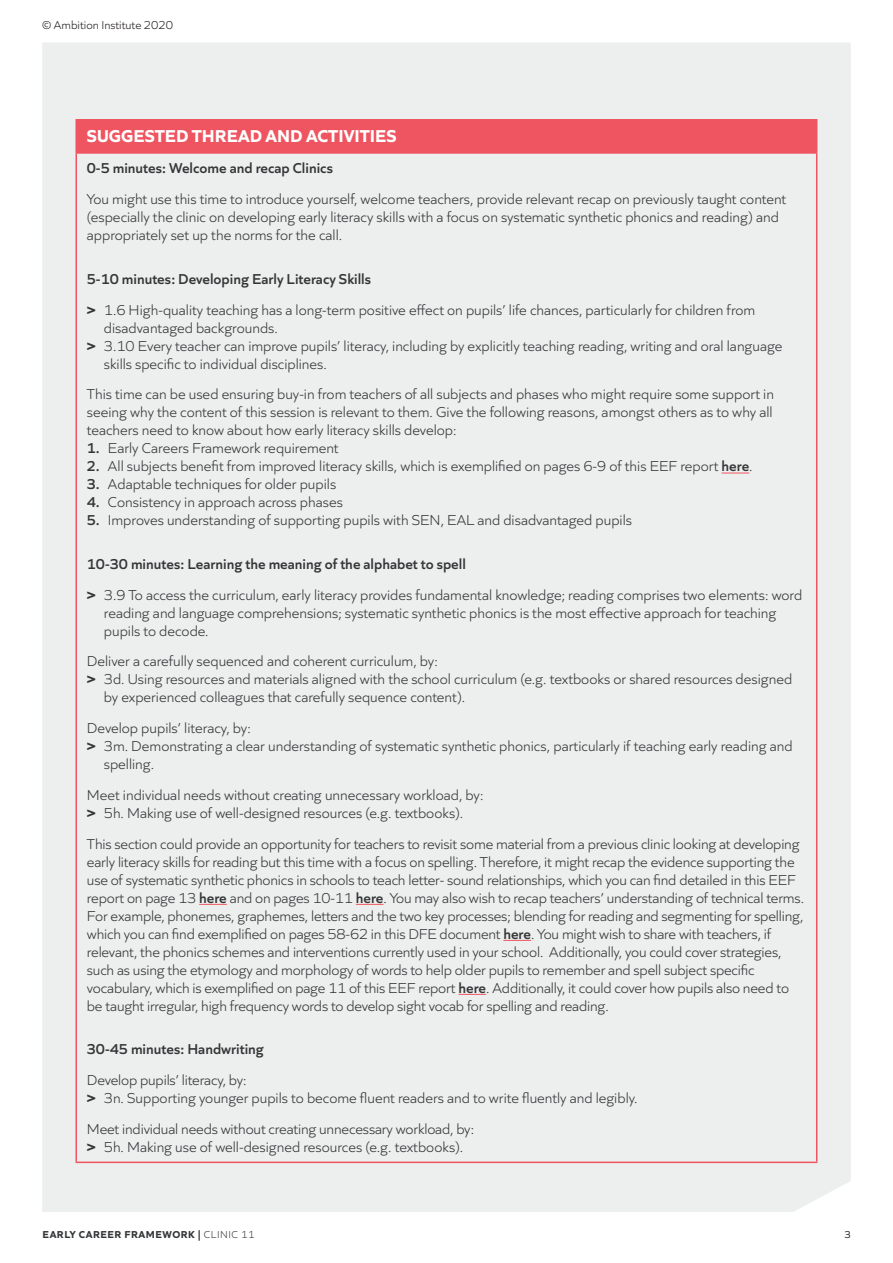
<style>
.page{position:relative;width:893px;height:1263px;background:#fff}
.page>*{position:absolute;margin:0;border:0;box-sizing:border-box;transform-origin:0 0}
.t1{font:700 18px "Quiet Sans";color:#fff}
.t2{font:300 15px/18px "Quiet Sans";color:#333637}
.t3{font:600 15px "Quiet Sans";color:#333637}
.t4{font:300 12px "Quiet Sans";color:#231f20}
.t5{font:700 10.5px "Quiet Sans";letter-spacing:.05em;color:#333637}
.t6{font:10.5px "Quiet Sans";color:#333637}
.s1{font-weight:600}
.s2{font-weight:700}
.s3{font-weight:300}
</style>
<div class="page">
<div style="left:42px;top:43px;width:809px;height:1169px;background:#edeeee"></div>
<div style="left:76px;top:120px;width:741px;height:33px;background:#ef5560"></div>
<hr style="left:75px;top:119px;width:742px;height:2px;background:#ef5560">
<hr style="left:75px;top:121px;width:2px;height:31px;background:#ef5560">
<hr style="left:75px;top:152px;width:742px;height:2px;background:#ef5560">
<hr style="left:75px;top:154px;width:2px;height:1007px;background:#ef5560">
<hr style="left:816px;top:154px;width:1px;height:1007px;background:#ef5560">
<hr style="left:75px;top:1161px;width:742px;height:2px;background:#ef5560">
<svg style="left:722px;top:473px;width:27px;height:1px"></svg>
<svg style="left:199px;top:904px;width:28px;height:1px"></svg>
<svg style="left:356px;top:904px;width:28px;height:1px"></svg>
<svg style="left:503px;top:940px;width:28px;height:1px"></svg>
<svg style="left:458px;top:994px;width:28px;height:1px"></svg>
<p class="t4" style="left:42px;top:16px;width:133px">© Ambition Institute 2020</p>
<p class="t1" style="left:87px;top:122px;width:311px">SUGGESTED THREAD AND ACTIVITIES</p>
<p class="t3" style="left:87px;top:157px;width:248px">0-5 minutes: Welcome and recap Clinics</p>
<p class="t2" style="left:87px;top:189px;width:701px">You might use this time to introduce yourself, welcome teachers, provide relevant recap on previously taught content (especially the clinic on developing early literacy skills with a focus on systematic synthetic phonics and reading) and appropriately set up the norms for the call.</p>
<p class="t2" style="left:87px;top:262px;width:670px;line-height:30.8px"><span class="s1">5-10 minutes: Developing Early Literacy Skills<br></span><span class="s2">&gt;</span> 1.6 High-quality teaching has a long-term positive effect on pupils’ life chances, particularly for children from</p>
<p class="t2" style="left:104px;top:318px;width:176px">disadvantaged backgrounds.</p>
<p class="t2" style="left:87px;top:336px;width:697px"><span class="s2">&gt;</span> 3.10 Every teacher can improve pupils’ literacy, including by explicitly teaching reading, writing and oral language</p>
<p class="t2" style="left:104px;top:354px;width:225px">skills specific to individual disciplines.</p>
<p class="t2" style="left:87px;top:384px;width:689px;text-align:justify">This time can be used ensuring buy-in from teachers of all subjects and phases who might require some support in seeing why the content of this session is relevant to them. Give the following reasons, amongst others as to why all teachers need to know about how early literacy skills develop:</p>
<p class="t2" style="left:87px;top:438px;width:253px"><span class="s1">1.</span> Early Careers Framework requirement</p>
<p class="t2" style="left:87px;top:456px;width:667px"><span class="s1">2.</span> All subjects benefit from improved literacy skills, which is exemplified on pages 6-9 of this EEF report <span class="s1">here</span>.</p>
<p class="t2" style="left:87px;top:474px;width:251px"><span class="s1">3.</span> Adaptable techniques for older pupils</p>
<p class="t2" style="left:87px;top:492px;width:257px"><span class="s1">4.</span> Consistency in approach across phases</p>
<p class="t2" style="left:87px;top:510px;width:547px"><span class="s1">5.</span> Improves understanding of supporting pupils with SEN, EAL and disadvantaged pupils</p>
<p class="t2" style="left:87px;top:547px;width:717px;line-height:30.8px"><span class="s1">10-30 minutes: Learning the meaning of the alphabet to spell<br></span><span class="s2">&gt;</span> 3.9 To access the curriculum, early literacy provides fundamental knowledge; reading comprises two elements: word</p>
<p class="t2" style="left:104px;top:603px;width:674px">reading and language comprehensions; systematic synthetic phonics is the most effective approach for teaching pupils to decode.</p>
<p class="t2" style="left:87px;top:651px;width:352px">Deliver a carefully sequenced and coherent curriculum, by:</p>
<p class="t2" style="left:87px;top:669px;width:707px"><span class="s2">&gt;</span> 3d. Using resources and materials aligned with the school curriculum (e.g. textbooks or shared resources designed</p>
<p class="t2" style="left:104px;top:687px;width:363px">by experienced colleagues that carefully sequence content).</p>
<p class="t2" style="left:87px;top:718px;width:165px">Develop pupils’ literacy, by:</p>
<p class="t2" style="left:87px;top:736px;width:707px"><span class="s2">&gt;</span> 3m. Demonstrating a clear understanding of systematic synthetic phonics, particularly if teaching early reading and</p>
<p class="t2" style="left:104px;top:754px;width:52px">spelling.</p>
<p class="t2" style="left:87px;top:785px;width:398px">Meet individual needs without creating unnecessary workload, by: <span class="s2">&gt;</span> 5h. Making use of well-designed resources (e.g. textbooks).</p>
<p class="t2" style="left:87px;top:834px;width:719px">This section could provide an opportunity for teachers to revisit some material from a previous clinic looking at developing early literacy skills for reading but this time with a focus on spelling. Therefore, it might recap the evidence supporting the use of systematic synthetic phonics in schools to teach letter- sound relationships, which you can find detailed in this EEF report on page 13 <span class="s1">here</span> and on pages 10-11 <span class="s1">here</span>. You may also wish to recap teachers’ understanding of technical terms.<br>For example, phonemes, graphemes, letters and the two key processes; blending for reading and segmenting for spelling, which you can find exemplified on pages 58-62 in this DFE document <span class="s1">here</span>. You might wish to share with teachers, if relevant, the phonics schemes and interventions currently used in your school. Additionally, you could cover strategies, such as using the etymology and morphology of words to help older pupils to remember and spell subject specific vocabulary, which is exemplified on page 11 of this EEF report <span class="s1">here</span>. Additionally, it could cover how pupils also need to be taught irregular, high frequency words to develop sight vocab for spelling and reading.</p>
<p class="t3" style="left:87px;top:1038px;width:179px">30-45 minutes: Handwriting</p>
<p class="t2" style="left:87px;top:1070px;width:552px">Develop pupils’ literacy, by:<br><span class="s2">&gt;</span> 3n. Supporting younger pupils to become fluent readers and to write fluently and legibly.</p>
<p class="t2" style="left:87px;top:1119px;width:389px">Meet individual needs without creating unnecessary workload, by: <span class="s2">&gt;</span> 5h. Making use of well-designed resources (e.g. textbooks).</p>
<p class="t5" style="left:43px;top:1226px;width:213px">EARLY CAREER FRAMEWORK | <span class="s3">CLINIC 11</span></p>
<p class="t6" style="left:844px;top:1226px;width:8px">3</p>
</div>
